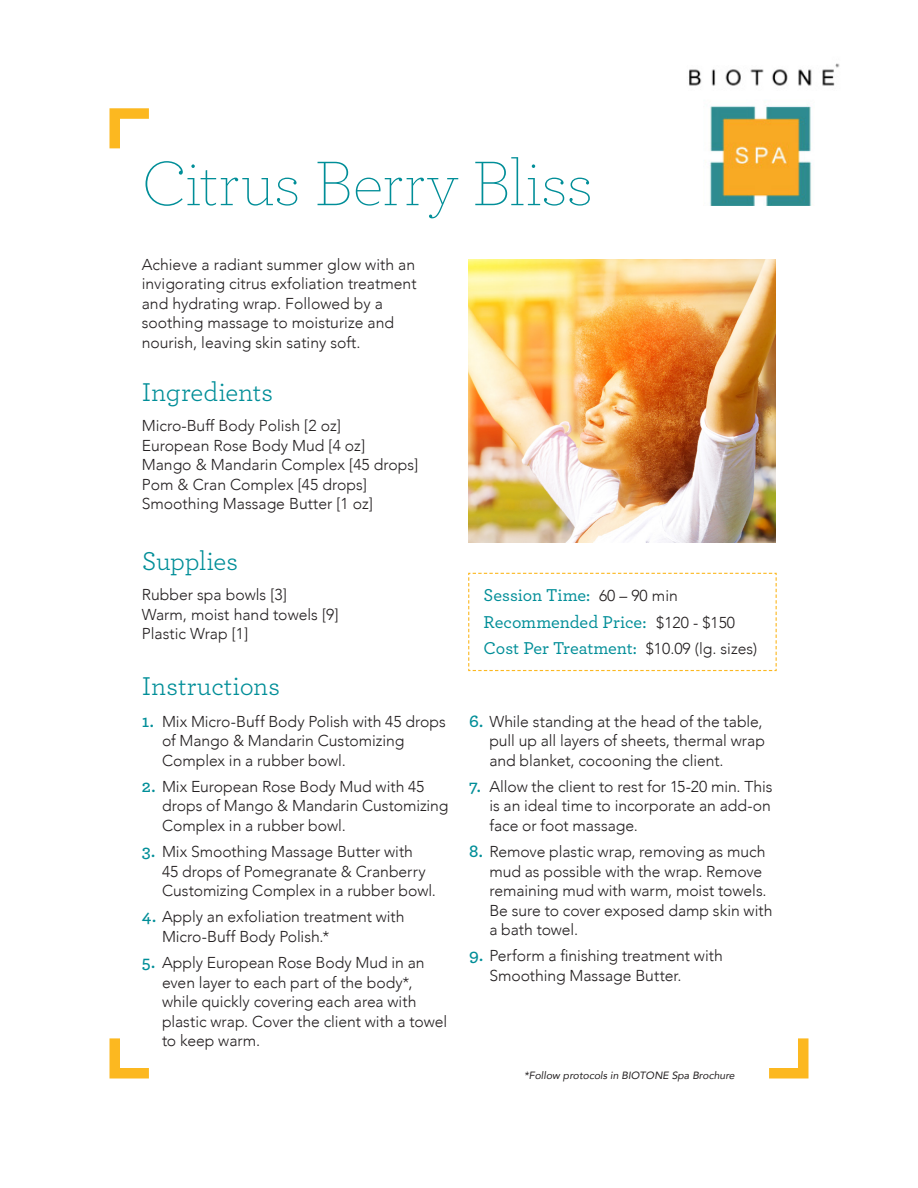
<style>
.page{position:relative;width:918px;height:1188px;background:#fff}
.page>*{position:absolute;margin:0;border:0;box-sizing:border-box;transform-origin:0 0}
.t1{font:200 66px "Archer Pro";letter-spacing:-.01em;color:#008e98}
.t2{font:27px "Archer Pro";color:#008e98}
.t3{font:27px "Archer Pro";letter-spacing:-.02em;color:#008e98}
.t4{font:500 18px "Archer Pro";letter-spacing:-.005em;color:#008e98}
.t5{font:300 15.75px/19.5px "Avenir";color:#231f20}
.t6{font:italic 10.5px "Avenir";color:#231f20}
.s1{font-family:"Archer Pro";font-weight:600;font-size:18px;color:#008e98}
.s2{font-family:"Avenir";font-weight:300;font-size:15.75px;color:#231f20}
</style>
<div class="page">
<img style="left:689px;top:63px;width:151px;height:142px">
<svg style="left:109px;top:108px;width:40px;height:41px"></svg>
<svg style="left:109px;top:1038px;width:40px;height:41px"></svg>
<svg style="left:769px;top:1038px;width:40px;height:41px"></svg>
<svg style="left:468px;top:572px;width:309px;height:100px"></svg>
<img style="left:469px;top:260px;width:307px;height:282px">
<p class="t1" style="left:142px;top:142px;width:453px">Citrus Berry Bliss</p>
<p class="t5" style="left:142px;top:255px;width:276px">Achieve a radiant summer glow with an invigorating citrus exfoliation treatment and hydrating wrap. Followed by a soothing massage to moisturize and nourish, leaving skin satiny soft.</p>
<p class="t2" style="left:142px;top:373px;width:133px">Ingredients</p>
<p class="t5" style="left:142px;top:416px;width:201px">Micro-Buff Body Polish [2 oz]</p>
<p class="t5" style="left:142px;top:436px;width:225px">European Rose Body Mud [4 oz]</p>
<p class="t5" style="left:142px;top:455px;width:278px">Mango &amp; Mandarin Complex [45 drops]</p>
<p class="t5" style="left:142px;top:475px;width:227px">Pom &amp; Cran Complex [45 drops]</p>
<p class="t5" style="left:142px;top:494px;width:233px">Smoothing Massage Butter [1 oz]</p>
<p class="t3" style="left:142px;top:542px;width:98px">Supplies</p>
<p class="t5" style="left:142px;top:585px;width:147px">Rubber spa bowls [3]</p>
<p class="t5" style="left:142px;top:604px;width:198px">Warm, moist hand towels [9]</p>
<p class="t5" style="left:142px;top:624px;width:108px">Plastic Wrap [1]</p>
<p class="t2" style="left:142px;top:668px;width:140px">Instructions</p>
<p class="t5" style="left:162px;top:711px;width:285px;text-indent:-20px"><span class="s1">1.</span> Mix Micro-Buff Body Polish with 45 drops of Mango &amp; Mandarin Customizing<br>Complex in a rubber bowl.</p>
<p class="t5" style="left:162px;top:777px;width:288px;text-indent:-20px"><span class="s1">2.</span> Mix European Rose Body Mud with 45 drops of Mango &amp; Mandarin Customizing<br>Complex in a rubber bowl.</p>
<p class="t5" style="left:162px;top:842px;width:276px;text-indent:-20px"><span class="s1">3.</span> Mix Smoothing Massage Butter with<br>45 drops of Pomegranate &amp; Cranberry<br>Customizing Complex in a rubber bowl.</p>
<p class="t5" style="left:162px;top:907px;width:244px;text-indent:-20px"><span class="s1">4.</span> Apply an exfoliation treatment with<br>Micro-Buff Body Polish.*</p>
<p class="t5" style="left:162px;top:953px;width:287px;text-indent:-20px"><span class="s1">5.</span> Apply European Rose Body Mud in an even layer to each part of the body*, while quickly covering each area with plastic wrap. Cover the client with a towel to keep warm.</p>
<p class="t4" style="left:484px;top:582px;width:196px">Session Time: <span class="s2">60 – 90 min</span></p>
<p class="t4" style="left:484px;top:609px;width:253px">Recommended Price: <span class="s2">$120 - $150</span></p>
<p class="t4" style="left:484px;top:635px;width:275px">Cost Per Treatment: <span class="s2">$10.09 (lg. sizes)</span></p>
<p class="t5" style="left:489px;top:711px;width:277px;text-indent:-20px"><span class="s1">6.</span> While standing at the head of the table, pull up all layers of sheets, thermal wrap and blanket, cocooning the client.</p>
<p class="t5" style="left:489px;top:777px;width:285px;text-align:justify;text-indent:-20px"><span class="s1">7.</span> Allow the client to rest for 15-20 min. This is an ideal time to incorporate an add-on face or foot massage.</p>
<p class="t5" style="left:489px;top:842px;width:285px;text-indent:-20px"><span class="s1">8.</span> Remove plastic wrap, removing as much mud as possible with the wrap. Remove remaining mud with warm, moist towels.<br>Be sure to cover exposed damp skin with a bath towel.</p>
<p class="t5" style="left:489px;top:946px;width:235px;text-indent:-20px"><span class="s1">9.</span> Perform a finishing treatment with<br>Smoothing Massage Butter.</p>
<p class="t6" style="left:524px;top:1068px;width:212px">*Follow protocols in BIOTONE Spa Brochure</p>
</div>
